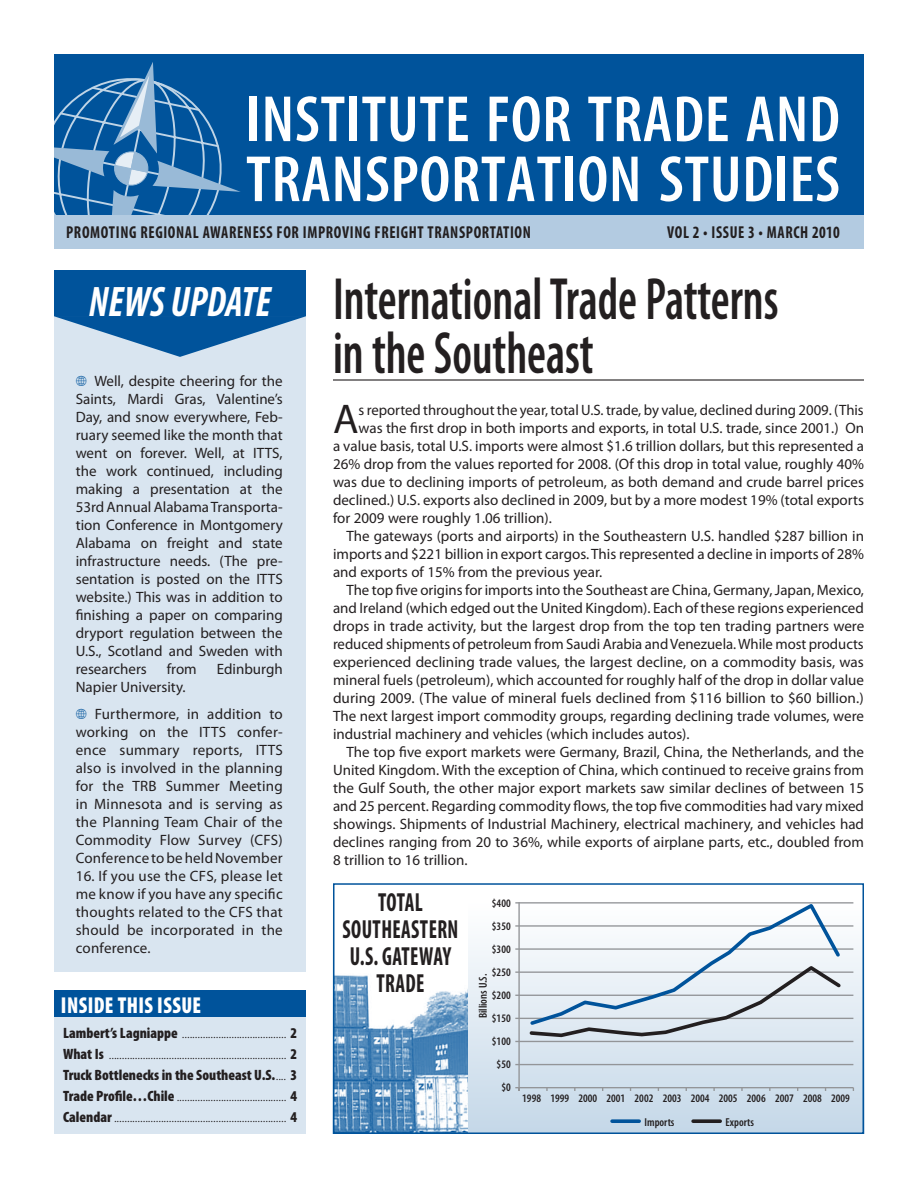
<style>
.page{position:relative;width:918px;height:1188px;background:#fff}
.page>*{position:absolute;margin:0;border:0;box-sizing:border-box;transform-origin:0 0}
.t1{font:600 condensed 66px/60px "Myriad Pro";letter-spacing:.01em;color:#fff}
.t2{font:600 condensed 60px/54px "Myriad Pro";color:#231f20;scale:.8 1}
.t3{font:italic 700 condensed 42.9px "Myriad Pro";color:#fff;scale:.91 1}
.t4{font:41.7px "Myriad Pro";color:#231f20}
.t5{font:700 condensed 26.25px/27px "Myriad Pro";letter-spacing:.02em;color:#231f20;text-align:center;scale:.8 1}
.t6{font:900 condensed 23.1px "Myriad Pro";letter-spacing:.02em;color:#fff;scale:.91 1}
.t7{font:700 condensed 17.4px "Myriad Pro";letter-spacing:.04em;color:#231f20;scale:.91 1}
.t8{font:15px/18px "Myriad Pro";color:#231f20;text-align:justify}
.t9{font:300 15px/21px "Myriad Pro";color:#231f20;text-align:justify}
.t10{font:600 condensed 11.55px/23px "Myriad Pro";color:#231f20}
.s1{font-family:"Carta";color:#00539b}
.s2{font-weight:900;font-stretch:condensed}
</style>
<div class="page">
<div style="left:333px;top:883px;width:531px;height:251px;background:linear-gradient(to bottom,#fff,#c4d7e7)"></div>
<img style="left:336px;top:886px;width:132px;height:245px">
<div style="left:54px;top:270px;width:252px;height:702px;background:#d9e5f0"></div>
<div style="left:54px;top:54px;width:810px;height:164px;background:#00539b"></div>
<svg style="left:54px;top:62px;width:187px;height:154px"></svg>
<div style="left:54px;top:216px;width:810px;height:33px;background:#b3cbe1"></div>
<svg style="left:54px;top:270px;width:252px;height:87px"></svg>
<div style="left:54px;top:993px;width:252px;height:141px;background:#d9e5f0"></div>
<div style="left:54px;top:990px;width:252px;height:27px;background:#00539b"></div>
<hr style="left:333px;top:379px;width:531px;height:2px;background:#231f20">
<hr style="left:515px;top:902px;width:338px;height:2px;background:#939598">
<hr style="left:515px;top:1018px;width:338px;height:1px;background:#939598">
<hr style="left:515px;top:995px;width:338px;height:1px;background:#939598">
<hr style="left:515px;top:971px;width:338px;height:2px;background:#939598">
<hr style="left:515px;top:948px;width:338px;height:2px;background:#939598">
<hr style="left:515px;top:925px;width:338px;height:2px;background:#939598">
<hr style="left:515px;top:1041px;width:338px;height:1px;background:#939598">
<hr style="left:515px;top:1064px;width:338px;height:1px;background:#939598">
<hr style="left:515px;top:1087px;width:338px;height:1px;background:#939598">
<hr style="left:518px;top:902px;width:2px;height:189px;background:#939598">
<svg style="left:693px;top:1119px;width:27px;height:4px"></svg>
<svg style="left:612px;top:1119px;width:27px;height:4px"></svg>
<svg style="left:528px;top:901px;width:316px;height:138px"></svg>
<div style="left:333px;top:883px;width:531px;height:251px;border:2px solid #00539b"></div>
<h1 class="t1" style="left:246px;top:88px;width:596px">INSTITUTE FOR TRADE AND<br>TRANSPORTATION STUDIES</h1>
<p class="t7" style="left:66px;top:222px;width:512px">PROMOTING REGIONAL AWARENESS FOR IMPROVING FREIGHT TRANSPORTATION</p>
<p class="t7" style="left:667px;top:222px;width:191px">VOL 2 • ISSUE 3 • MARCH 2010</p>
<h3 class="t3" style="left:89px;top:275px;width:202px">NEWS UPDATE</h3>
<p class="t8" style="left:76px;top:372px;width:209px"><span class="s1">c</span> Well, despite cheering for the Saints, Mardi Gras, Valentine’s Day, and snow everywhere, Feb&shy;ruary seemed like the month that went on forever. Well, at ITTS, the work continued, including making a presentation at the 53rd Annual Alabama Transporta&shy;tion Conference in Montgomery Alabama on freight and state infrastructure needs. (The pre&shy;sentation is posted on the ITTS website.) This was in addition to finishing a paper on comparing dryport regulation between the U.S., Scotland and Sweden with researchers</p>
<p class="t8" style="left:167px;top:660px;width:31px">from</p>
<p class="t8" style="left:217px;top:660px;width:67px">Edinburgh</p>
<p class="t8" style="left:76px;top:673px;width:209px;line-height:27px">Napier University.<br><span class="s1">c</span> Furthermore, in addition to</p>
<p class="t8" style="left:76px;top:723px;width:209px">working on the ITTS confer&shy;ence summary reports, ITTS also is involved in the planning for the TRB Summer Meeting in Minnesota and is serving as the Planning Team Chair of the Commodity Flow Survey (CFS)<br>Conference to be held November</p>
<p class="t8" style="left:76px;top:867px;width:209px">16. If you use the CFS, please let me know if you have any specific thoughts related to the CFS that should be incorporated in the conference.</p>
<h3 class="t6" style="left:61px;top:990px;width:156px">Inside this Issue</h3>
<p class="t9" style="left:63px;top:1022px;width:236px"><span class="s2">Lambert’s Lagniappe</span> ......................................... <span class="s2">2<br>What Is</span> ..................................................................... <span class="s2">2<br>Truck Bottlenecks in the Southeast U.S.</span>..... <span class="s2">3<br>Trade Profile…Chile</span>........................................... <span class="s2">4<br>Calendar</span>................................................................... <span class="s2">4</span></p>
<h2 class="t2" style="left:333px;top:271px;width:558px">International Trade Patterns in the Southeast</h2>
<h3 class="t4" style="left:333px;top:393px;width:27px">A</h3>
<p class="t8" style="left:359px;top:400px;width:507px">s reported throughout the year, total U.S. trade, by value, declined during 2009. (This</p>
<p class="t8" style="left:359px;top:418px;width:507px">was the first drop in both imports and exports, in total U.S. trade, since 2001.) On</p>
<p class="t8" style="left:333px;top:436px;width:533px">a value basis, total U.S. imports were almost $1.6 trillion dollars, but this represented a</p>
<p class="t8" style="left:333px;top:454px;width:533px">26% drop from the values reported for 2008. (Of this drop in total value, roughly 40%</p>
<p class="t8" style="left:333px;top:472px;width:533px">was due to declining imports of petroleum, as both demand and crude barrel prices</p>
<p class="t8" style="left:333px;top:490px;width:533px">declined.) U.S. exports also declined in 2009, but by a more modest 19% (total exports</p>
<p class="t8" style="left:333px;top:508px;width:220px">for 2009 were roughly 1.06 trillion).</p>
<p class="t8" style="left:346px;top:526px;width:519px">The gateways (ports and airports) in the Southeastern U.S. handled $287 billion in</p>
<p class="t8" style="left:333px;top:544px;width:533px">imports and $221 billion in export cargos. This represented a decline in imports of 28%</p>
<p class="t8" style="left:333px;top:562px;width:271px">and exports of 15% from the previous year.</p>
<p class="t8" style="left:346px;top:580px;width:519px">The top five origins for imports into the Southeast are China, Germany, Japan, Mexico,</p>
<p class="t8" style="left:333px;top:598px;width:532px">and Ireland (which edged out the United Kingdom). Each of these regions experienced</p>
<p class="t8" style="left:333px;top:616px;width:533px">drops in trade activity, but the largest drop from the top ten trading partners were</p>
<p class="t8" style="left:333px;top:634px;width:532px">reduced shipments of petroleum from Saudi Arabia and Venezuela. While most products</p>
<p class="t8" style="left:333px;top:652px;width:532px">experienced declining trade values, the largest decline, on a commodity basis, was</p>
<p class="t8" style="left:333px;top:670px;width:533px">mineral fuels (petroleum), which accounted for roughly half of the drop in dollar value</p>
<p class="t8" style="left:333px;top:688px;width:532px">during 2009. (The value of mineral fuels declined from $116 billion to $60 billion.)</p>
<p class="t8" style="left:333px;top:706px;width:532px">The next largest import commodity groups, regarding declining trade volumes, were</p>
<p class="t8" style="left:333px;top:724px;width:358px">industrial machinery and vehicles (which includes autos).</p>
<p class="t8" style="left:346px;top:742px;width:519px">The top five export markets were Germany, Brazil, China, the Netherlands, and the</p>
<p class="t8" style="left:333px;top:760px;width:533px">United Kingdom. With the exception of China, which continued to receive grains from</p>
<p class="t8" style="left:333px;top:778px;width:533px">the Gulf South, the other major export markets saw similar declines of between 15</p>
<p class="t8" style="left:333px;top:796px;width:533px">and 25 percent. Regarding commodity flows, the top five commodities had vary mixed</p>
<p class="t8" style="left:333px;top:814px;width:533px">showings. Shipments of Industrial Machinery, electrical machinery, and vehicles had</p>
<p class="t8" style="left:333px;top:832px;width:533px">declines ranging from 20 to 36%, while exports of airplane parts, etc., doubled from</p>
<p class="t8" style="left:333px;top:850px;width:136px">8 trillion to 16 trillion.</p>
<h3 class="t5" style="left:343px;top:888px;width:146px">TOTAL<br>SOUTHEASTERN<br>U.S. GATEWAY<br>TRADE</h3>
<p class="t10" style="left:492px;top:891px;width:20px;text-align:right">$400 $350 $300 $250 $200 $150 $100 $50 $0</p>
<p class="t10" style="left:471px;top:1018px;width:46px;rotate:-90deg">Billions U.S.</p>
<p class="t10" style="left:645px;top:1086px;width:207px;line-height:23.7px;text-indent:-122px">1998 1999 2000 2001 2002 2003 2004 2005 2006 2007 2008 2009<br>Imports</p>
<p class="t10" style="left:726px;top:1110px;width:30px">Exports</p>
</div>
